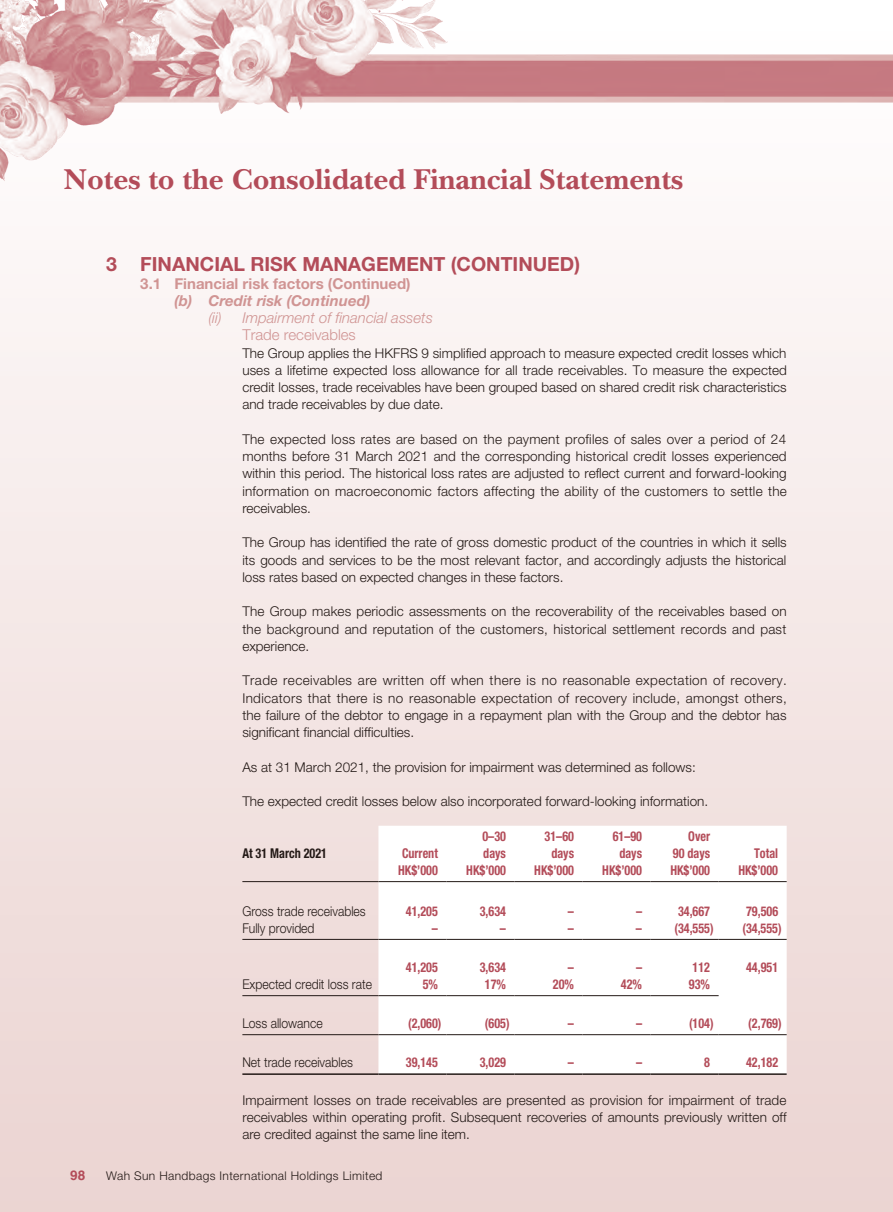
<style>
.page{position:relative;width:893px;height:1212px;background:#fff}
.page>*{position:absolute;margin:0;border:0;box-sizing:border-box;transform-origin:0 0}
.t1{font:700 30px "New Baskerville Std";color:#b34c59}
.t2{font:700 19.5px "Helvetica Neue LT Std";color:#b34c59}
.t3{font:700 15px "Helvetica Neue LT Std";color:#d09493}
.t4{font:italic 300 15px "Helvetica Neue LT Std";color:#d09493}
.t5{font:italic 700 15px "Helvetica Neue LT Std";color:#d09493}
.t6{font:300 15px "Helvetica Neue LT Std";color:#d09493}
.t7{font:300 13.5px/17.2px "Helvetica Neue LT Std";color:#231916;text-align:justify}
.t8{font:700 condensed 13.5px/17.2px "Helvetica Neue LT Std";color:#b34c59;text-align:center;scale:.9 1}
.t9{font:300 13.5px "Helvetica Neue LT Std";color:#231916;scale:.9 1}
.t10{font:700 condensed 13.5px "Helvetica Neue LT Std";color:#231916;scale:.9 1}
.t11{font:700 13.5px "Helvetica LT Std";color:#b34c59}
.t12{font:300 12px "Helvetica Neue LT Std";letter-spacing:.03em;color:#231916}
</style>
<div class="page">
<img style="left:0;top:0;width:893px;height:1212px">
<svg style="left:378px;top:826px;width:409px;height:247px"></svg>
<hr style="left:242px;top:881px;width:136px;height:1px;background:#231916">
<hr style="left:378px;top:881px;width:68px;height:1px;background:#231916">
<hr style="left:446px;top:881px;width:68px;height:1px;background:#231916">
<hr style="left:514px;top:881px;width:69px;height:1px;background:#231916">
<hr style="left:583px;top:881px;width:68px;height:1px;background:#231916">
<hr style="left:651px;top:881px;width:68px;height:1px;background:#231916">
<hr style="left:719px;top:881px;width:68px;height:1px;background:#231916">
<hr style="left:242px;top:939px;width:136px;height:1px;background:#231916">
<hr style="left:378px;top:939px;width:68px;height:1px;background:#231916">
<hr style="left:446px;top:939px;width:68px;height:1px;background:#231916">
<hr style="left:514px;top:939px;width:69px;height:1px;background:#231916">
<hr style="left:583px;top:939px;width:68px;height:1px;background:#231916">
<hr style="left:651px;top:939px;width:68px;height:1px;background:#231916">
<hr style="left:719px;top:939px;width:68px;height:1px;background:#231916">
<hr style="left:242px;top:995px;width:136px;height:1px;background:#231916">
<hr style="left:378px;top:995px;width:68px;height:1px;background:#231916">
<hr style="left:446px;top:995px;width:68px;height:1px;background:#231916">
<hr style="left:514px;top:995px;width:69px;height:1px;background:#231916">
<hr style="left:583px;top:995px;width:68px;height:1px;background:#231916">
<hr style="left:651px;top:995px;width:68px;height:1px;background:#231916">
<hr style="left:242px;top:1034px;width:136px;height:1px;background:#231916">
<hr style="left:378px;top:1034px;width:68px;height:1px;background:#231916">
<hr style="left:446px;top:1034px;width:68px;height:1px;background:#231916">
<hr style="left:514px;top:1034px;width:69px;height:1px;background:#231916">
<hr style="left:583px;top:1034px;width:68px;height:1px;background:#231916">
<hr style="left:651px;top:1034px;width:68px;height:1px;background:#231916">
<hr style="left:719px;top:1034px;width:68px;height:1px;background:#231916">
<hr style="left:242px;top:1073px;width:136px;height:2px;background:#231916">
<hr style="left:378px;top:1073px;width:68px;height:2px;background:#231916">
<hr style="left:446px;top:1073px;width:68px;height:2px;background:#231916">
<hr style="left:514px;top:1073px;width:69px;height:2px;background:#231916">
<hr style="left:583px;top:1073px;width:68px;height:2px;background:#231916">
<hr style="left:651px;top:1073px;width:68px;height:2px;background:#231916">
<hr style="left:719px;top:1073px;width:68px;height:2px;background:#231916">
<h1 class="t1" style="left:64px;top:161px;width:621px">Notes to the Consolidated Financial Statements</h1>
<h2 class="t2" style="left:106px;top:252px;width:475px">3 FINANCIAL RISK MANAGEMENT (CONTINUED)</h2>
<p class="t3" style="left:140px;top:274px;width:272px">3.1 Financial risk factors (Continued)</p>
<p class="t5" style="left:174px;top:291px;width:197px">(b) Credit risk (Continued)</p>
<p class="t4" style="left:208px;top:309px;width:226px">(ii) Impairment of financial assets</p>
<p class="t6" style="left:242px;top:326px;width:115px">Trade receivables</p>
<p class="t7" style="left:242px;top:344px;width:546px">The Group applies the HKFRS 9 simplified approach to measure expected credit losses which uses a lifetime expected loss allowance for all trade receivables. To measure the expected credit losses, trade receivables have been grouped based on shared credit risk characteristics and trade receivables by due date.</p>
<p class="t7" style="left:242px;top:430px;width:546px">The expected loss rates are based on the payment profiles of sales over a period of 24 months before 31 March 2021 and the corresponding historical credit losses experienced within this period. The historical loss rates are adjusted to reflect current and forward-looking information on macroeconomic factors affecting the ability of the customers to settle the receivables.</p>
<p class="t7" style="left:242px;top:534px;width:546px">The Group has identified the rate of gross domestic product of the countries in which it sells its goods and services to be the most relevant factor, and accordingly adjusts the historical loss rates based on expected changes in these factors.</p>
<p class="t7" style="left:242px;top:603px;width:546px">The Group makes periodic assessments on the recoverability of the receivables based on the background and reputation of the customers, historical settlement records and past experience.</p>
<p class="t7" style="left:242px;top:672px;width:546px">Trade receivables are written off when there is no reasonable expectation of recovery.<br>Indicators that there is no reasonable expectation of recovery include, amongst others, the failure of the debtor to engage in a repayment plan with the Group and the debtor has significant financial difficulties.</p>
<p class="t7" style="left:242px;top:758px;width:455px">As at 31 March 2021, the provision for impairment was determined as follows:</p>
<p class="t7" style="left:242px;top:792px;width:467px">The expected credit losses below also incorporated forward-looking information.</p>
<p class="t10" style="left:242px;top:845px;width:96px">At 31 March 2021</p>
<p class="t8" style="left:402px;top:844px;width:41px">Current</p>
<p class="t8" style="left:482px;top:827px;width:28px;text-align:left">0–30 days</p>
<p class="t8" style="left:545px;top:827px;width:34px">31–60 days</p>
<p class="t8" style="left:613px;top:827px;width:34px">61–90 days</p>
<p class="t8" style="left:673px;top:827px;width:43px;text-align:right">Over<br>90 days</p>
<p class="t8" style="left:754px;top:844px;width:28px">Total</p>
<p class="t8" style="left:398px;top:861px;width:46px">HK$’000</p>
<p class="t8" style="left:466px;top:861px;width:46px">HK$’000</p>
<p class="t8" style="left:534px;top:861px;width:46px">HK$’000</p>
<p class="t8" style="left:602px;top:861px;width:46px">HK$’000</p>
<p class="t8" style="left:670px;top:861px;width:46px">HK$’000</p>
<p class="t8" style="left:738px;top:861px;width:46px">HK$’000</p>
<p class="t9" style="left:242px;top:903px;width:139px">Gross trade receivables</p>
<p class="t8" style="left:406px;top:902px;width:37px">41,205</p>
<p class="t8" style="left:480px;top:902px;width:31px">3,634</p>
<p class="t8" style="left:568px;top:902px;width:8px">–</p>
<p class="t8" style="left:636px;top:902px;width:8px">–</p>
<p class="t8" style="left:678px;top:902px;width:37px">34,667</p>
<p class="t8" style="left:746px;top:902px;width:37px">79,506</p>
<p class="t9" style="left:242px;top:920px;width:82px">Fully provided</p>
<p class="t8" style="left:432px;top:919px;width:8px">–</p>
<p class="t8" style="left:500px;top:919px;width:8px">–</p>
<p class="t8" style="left:568px;top:919px;width:8px">–</p>
<p class="t8" style="left:636px;top:919px;width:88px">– (34,555)</p>
<p class="t8" style="left:742px;top:919px;width:45px">(34,555)</p>
<p class="t8" style="left:406px;top:958px;width:37px">41,205</p>
<p class="t8" style="left:480px;top:958px;width:31px">3,634</p>
<p class="t8" style="left:568px;top:958px;width:8px">–</p>
<p class="t8" style="left:636px;top:958px;width:8px">–</p>
<p class="t8" style="left:693px;top:958px;width:21px">112</p>
<p class="t8" style="left:746px;top:958px;width:37px">44,951</p>
<p class="t9" style="left:242px;top:976px;width:146px">Expected credit loss rate</p>
<p class="t8" style="left:423px;top:975px;width:18px">5%</p>
<p class="t8" style="left:485px;top:975px;width:25px">17%</p>
<p class="t8" style="left:553px;top:975px;width:25px">20%</p>
<p class="t8" style="left:621px;top:975px;width:25px">42%</p>
<p class="t8" style="left:689px;top:975px;width:25px">93%</p>
<p class="t9" style="left:242px;top:1015px;width:91px">Loss allowance</p>
<p class="t8" style="left:408px;top:1015px;width:39px">(2,060)</p>
<p class="t8" style="left:485px;top:1015px;width:29px">(605)</p>
<p class="t8" style="left:568px;top:1015px;width:8px">–</p>
<p class="t8" style="left:636px;top:1015px;width:8px">–</p>
<p class="t8" style="left:689px;top:1015px;width:29px">(104)</p>
<p class="t8" style="left:748px;top:1015px;width:39px">(2,769)</p>
<p class="t9" style="left:242px;top:1054px;width:124px">Net trade receivables</p>
<p class="t8" style="left:406px;top:1054px;width:37px">39,145</p>
<p class="t8" style="left:480px;top:1054px;width:31px">3,029</p>
<p class="t8" style="left:568px;top:1054px;width:8px">–</p>
<p class="t8" style="left:636px;top:1054px;width:8px">–</p>
<p class="t8" style="left:704px;top:1054px;width:8px">8</p>
<p class="t8" style="left:746px;top:1054px;width:37px">42,182</p>
<p class="t7" style="left:242px;top:1091px;width:546px">Impairment losses on trade receivables are presented as provision for impairment of trade receivables within operating profit. Subsequent recoveries of amounts previously written off are credited against the same line item.</p>
<p class="t11" style="left:70px;top:1167px;width:17px">98</p>
<p class="t12" style="left:106px;top:1168px;width:278px">Wah Sun Handbags International Holdings Limited</p>
</div>
